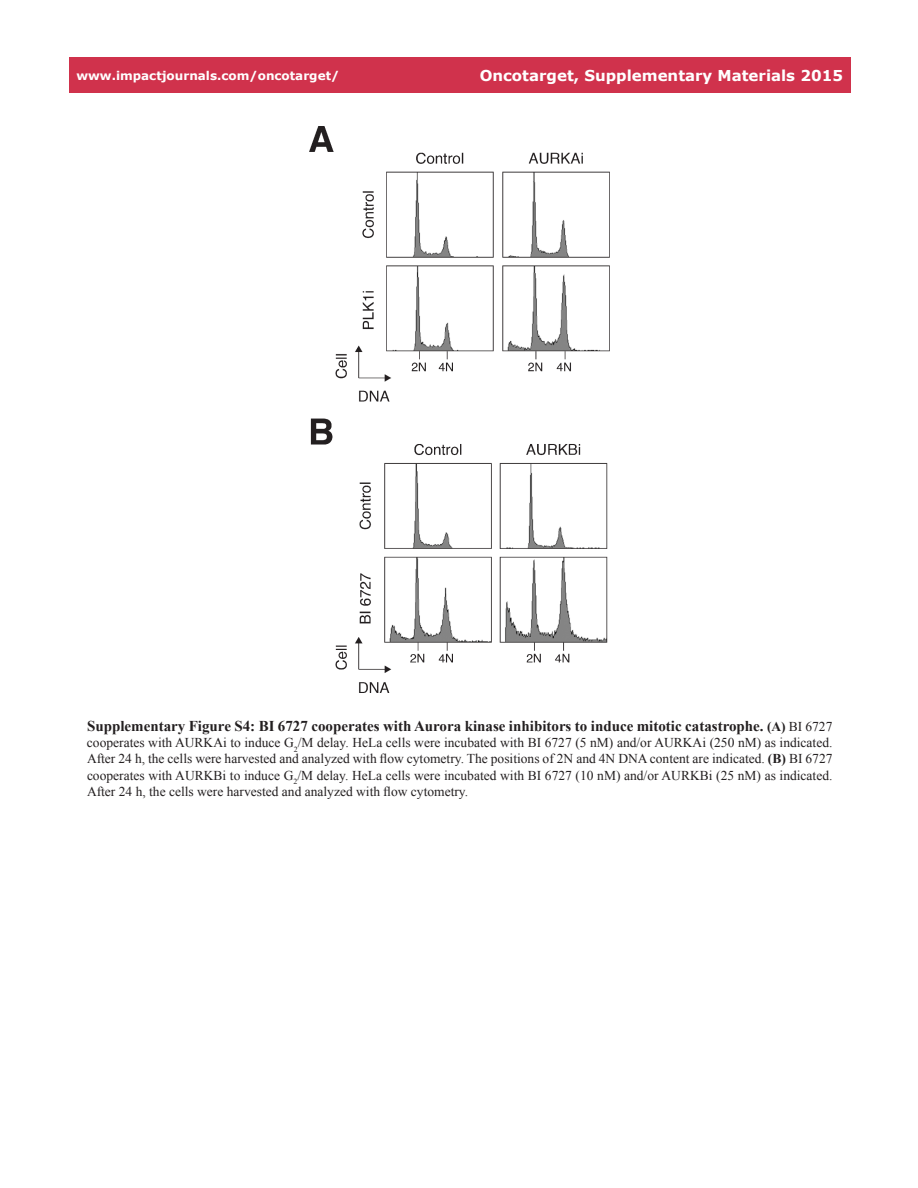
<style>
.page{position:relative;width:918px;height:1188px;background:#fff}
.page>*{position:absolute;margin:0;border:0;box-sizing:border-box;transform-origin:0 0}
.t1{font:700 15px "Times New Roman";color:#231f20}
.t2{font:700 15px "Verdana";color:#fff}
.t3{font:13.5px/16.2px "Times New Roman";color:#231f20;text-align:justify}
.t4{font:700 12px "Verdana";color:#fff}
.s1{font-size:13.5px}
.s2{font-weight:400;font-size:13.5px}
.s3{font-weight:700}
</style>
<div class="page">
<div style="left:69px;top:57px;width:781px;height:36px;background:#d0324c"></div>
<img style="left:310px;top:127px;width:300px;height:566px">
<p class="t4" style="left:76px;top:67px;width:264px">www.impactjournals.com/oncotarget/</p>
<p class="t2" style="left:480px;top:66px;width:365px">Oncotarget, Supplementary Materials 2015</p>
<p class="t1" style="left:87px;top:716px;width:747px">Supplementary Figure S4: BI 6727 cooperates with Aurora kinase inhibitors to induce mitotic catastrophe. <span class="s1">(A)</span> <span class="s2">BI 6727</span></p>
<p class="t3" style="left:87px;top:734px;width:747px">cooperates with AURKAi to induce G<sub>2</sub>/M delay. HeLa cells were incubated with BI 6727 (5 nM) and/or AURKAi (250 nM) as indicated.<br>After 24 h, the cells were harvested and analyzed with flow cytometry. The positions of 2N and 4N DNA content are indicated. <span class="s3">(B)</span> BI 6727 cooperates with AURKBi to induce G<sub>2</sub>/M delay. HeLa cells were incubated with BI 6727 (10 nM) and/or AURKBi (25 nM) as indicated.<br>After 24 h, the cells were harvested and analyzed with flow cytometry.</p>
</div>
